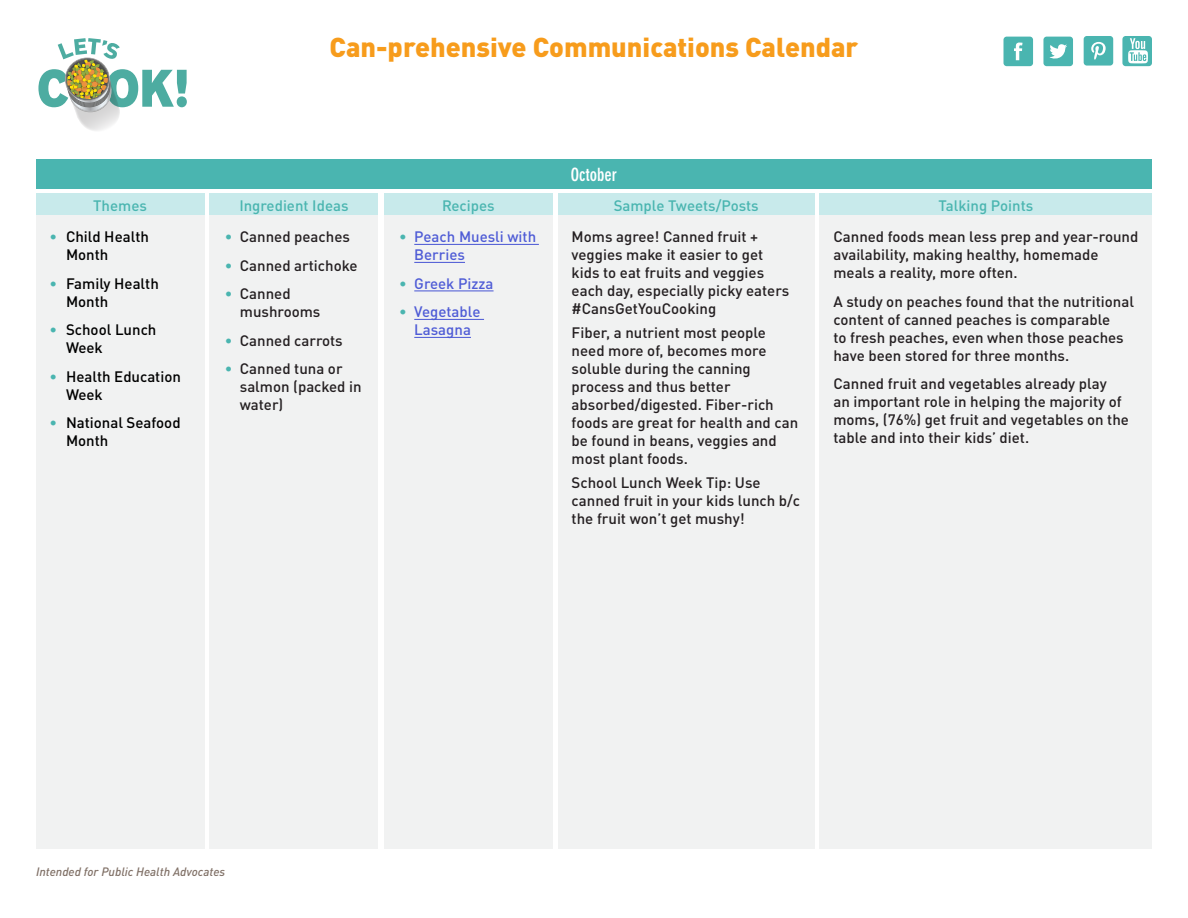
<style>
.page{position:relative;width:1188px;height:918px;background:#fff}
.page>*{position:absolute;margin:0;border:0;box-sizing:border-box;transform-origin:0 0}
.t1{font:900 27px "DINOT";color:#f79c1c}
.t2{font:700 condensed 18px "DIN Neuzeit Grotesk Std";color:#fff}
.t3{font:500 15px/18px "DINOT";color:#241f21}
.t4{font:500 15px/18px "DINOT";color:#000}
.t5{font:500 15px "DINOT";color:#4ab5b0}
.t6{font:500 15px/18px "DINOT";color:#4f5cd6}
.t7{font:italic 500 12px "DINOT";color:#807066}
.s1{color:#4ab5b0}
</style>
<div class="page">
<svg style="left:38px;top:38px;width:149px;height:93px"></svg>
<div style="left:1004px;top:37px;width:29px;height:29px;background:#4ab5b0;border-radius:3px"></div>
<svg style="left:1014px;top:43px;width:9px;height:17px"></svg>
<div style="left:1043px;top:37px;width:30px;height:29px;background:#4ab5b0;border-radius:3px"></div>
<svg style="left:1049px;top:44px;width:18px;height:15px"></svg>
<div style="left:1084px;top:36px;width:29px;height:30px;background:#4ab5b0;border-radius:3px"></div>
<svg style="left:1091px;top:42px;width:15px;height:18px"></svg>
<div style="left:1122px;top:36px;width:30px;height:30px;background:#4ab5b0;border-radius:3px"></div>
<svg style="left:1128px;top:38px;width:20px;height:25px"></svg>
<div style="left:36px;top:159px;width:1116px;height:30px;background:#4ab5b0"></div>
<div style="left:36px;top:194px;width:168px;height:22px;background:#c8eaeb"></div>
<div style="left:36px;top:216px;width:168px;height:633px;background:#f1f2f2"></div>
<div style="left:210px;top:194px;width:168px;height:22px;background:#c8eaeb"></div>
<div style="left:210px;top:216px;width:168px;height:633px;background:#f1f2f2"></div>
<div style="left:384px;top:194px;width:168px;height:22px;background:#c8eaeb"></div>
<div style="left:384px;top:216px;width:168px;height:633px;background:#f1f2f2"></div>
<hr style="left:414px;top:244px;width:125px;height:1px;background:#4f5cd6">
<hr style="left:414px;top:262px;width:51px;height:1px;background:#4f5cd6">
<hr style="left:414px;top:290px;width:80px;height:1px;background:#4f5cd6">
<hr style="left:414px;top:319px;width:70px;height:1px;background:#4f5cd6">
<hr style="left:414px;top:337px;width:57px;height:1px;background:#4f5cd6">
<div style="left:558px;top:194px;width:256px;height:22px;background:#c8eaeb"></div>
<div style="left:558px;top:216px;width:256px;height:633px;background:#f1f2f2"></div>
<div style="left:820px;top:194px;width:332px;height:22px;background:#c8eaeb"></div>
<div style="left:820px;top:216px;width:332px;height:633px;background:#f1f2f2"></div>
<h1 class="t1" style="left:330px;top:29px;width:530px">Can-prehensive Communications Calendar</h1>
<p class="t5" style="left:93px;top:196px;width:55px">Themes</p>
<p class="t4" style="left:66px;top:228px;width:85px;text-indent:-16px"><span class="s1">•</span> Child Health<br>Month</p>
<p class="t4" style="left:66px;top:274px;width:94px;text-indent:-16px"><span class="s1">•</span> Family Health<br>Month</p>
<p class="t4" style="left:66px;top:321px;width:92px;text-indent:-16px"><span class="s1">•</span> School Lunch<br>Week</p>
<p class="t4" style="left:66px;top:367px;width:116px;text-indent:-16px"><span class="s1">•</span> Health Education<br>Week</p>
<p class="t4" style="left:66px;top:414px;width:116px;text-indent:-16px"><span class="s1">•</span> National Seafood<br>Month</p>
<p class="t5" style="left:239px;top:196px;width:111px">Ingredient Ideas</p>
<p class="t3" style="left:225px;top:228px;width:127px"><span class="s1">•</span> Canned peaches</p>
<p class="t3" style="left:225px;top:256px;width:134px"><span class="s1">•</span> Canned artichoke</p>
<p class="t3" style="left:240px;top:285px;width:82px;text-indent:-15px"><span class="s1">•</span> Canned mushrooms</p>
<p class="t3" style="left:225px;top:331px;width:119px"><span class="s1">•</span> Canned carrots</p>
<p class="t3" style="left:240px;top:360px;width:123px;text-indent:-15px"><span class="s1">•</span> Canned tuna or salmon (packed in water)</p>
<p class="t5" style="left:442px;top:196px;width:54px">Recipes</p>
<p class="t6" style="left:414px;top:228px;width:123px;text-indent:-15px"><span class="s1">•</span> Peach Muesli with<br>Berries</p>
<p class="t6" style="left:399px;top:274px;width:96px"><span class="s1">•</span> Greek Pizza</p>
<p class="t6" style="left:399px;top:303px;width:83px;text-align:center"><span class="s1">•</span> Vegetable<br>Lasagna</p>
<p class="t2" style="left:571px;top:164px;width:48px">October</p>
<p class="t5" style="left:614px;top:196px;width:146px">Sample Tweets/Posts</p>
<p class="t3" style="left:572px;top:228px;width:219px">Moms agree! Canned fruit + veggies make it easier to get kids to eat fruits and veggies each day, especially picky eaters #CansGetYouCooking</p>
<p class="t3" style="left:572px;top:324px;width:228px">Fiber, a nutrient most people need more of, becomes more soluble during the canning process and thus better absorbed/digested. Fiber-rich foods are great for health and can be found in beans, veggies and most plant foods.</p>
<p class="t3" style="left:572px;top:474px;width:230px">School Lunch Week Tip: Use canned fruit in your kids lunch b/c the fruit won’t get mushy!</p>
<p class="t5" style="left:939px;top:196px;width:96px">Talking Points</p>
<p class="t3" style="left:833px;top:228px;width:307px">Canned foods mean less prep and year-round availability, making healthy, homemade meals a reality, more often.</p>
<p class="t3" style="left:833px;top:292px;width:302px">A study on peaches found that the nutritional content of canned peaches is comparable<br>to fresh peaches, even when those peaches have been stored for three months.</p>
<p class="t3" style="left:833px;top:375px;width:297px">Canned fruit and vegetables already play<br>an important role in helping the majority of moms, (76%) get fruit and vegetables on the table and into their kids’ diet.</p>
<p class="t7" style="left:36px;top:864px;width:191px">Intended for Public Health Advocates</p>
</div>
